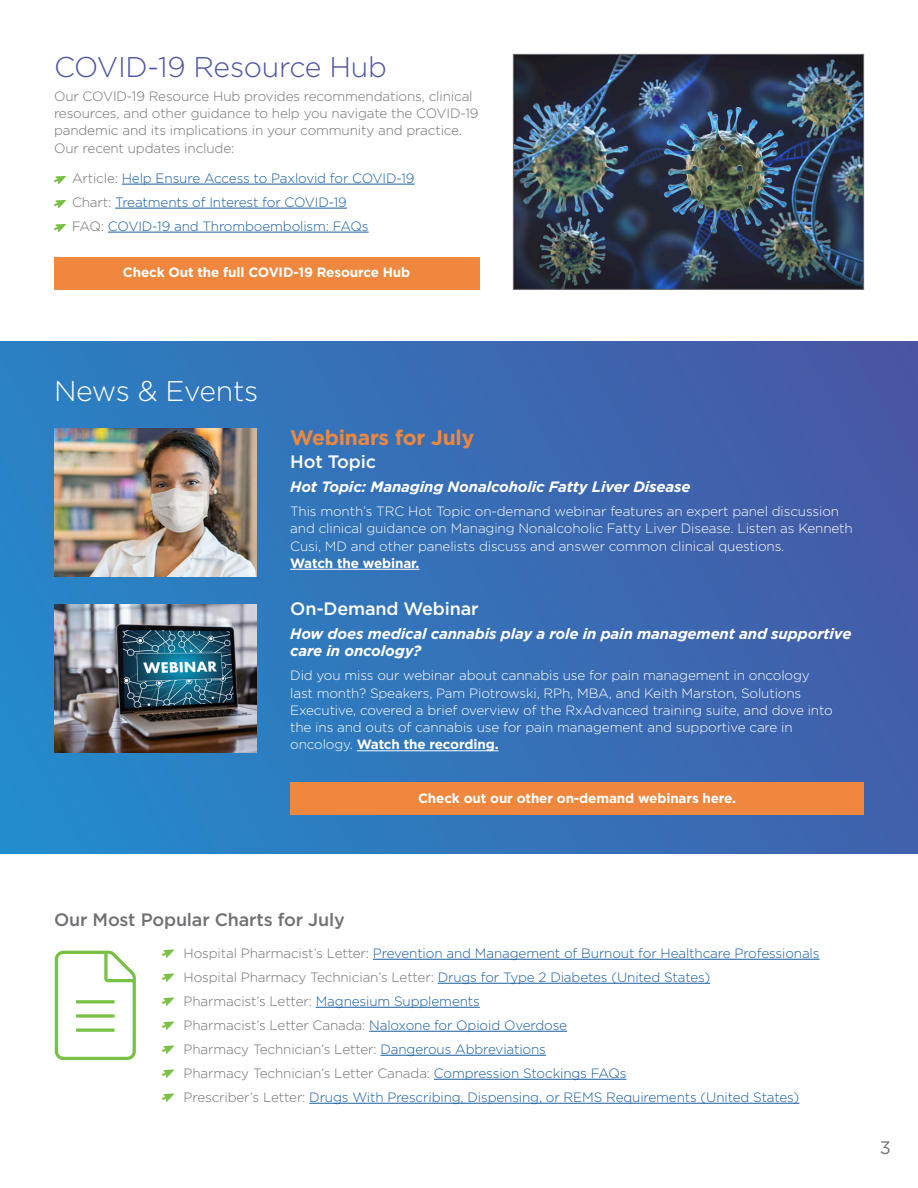
<style>
.page{position:relative;width:918px;height:1188px;background:#fff}
.page>*{position:absolute;margin:0;border:0;box-sizing:border-box;transform-origin:0 0}
.Content{font:300 28.5px "Gotham";letter-spacing:-.01em;color:#4b54a2}
.Content-2{font:300 28.5px "Gotham";letter-spacing:-.015em;color:#fff}
.Content-3{font:700 21px "Gotham";letter-spacing:-.01em;color:#ef883e}
.Content-4{font:500 18px "Gotham";letter-spacing:-.01em;color:#717074}
.Content-5{font:500 18px "Gotham";letter-spacing:-.01em;color:#fff}
.t1{font:18px "Gotham";color:#717074}
.Content-6{font:italic 700 15px/17.2px "Gotham";letter-spacing:-.01em;color:#fff}
.Content-7{font:300 13.5px/17.2px "Gotham";letter-spacing:-.01em;color:#fff}
.Content-8{font:300 13.5px/17.2px "Gotham";letter-spacing:-.01em;color:#717074}
.Content-9{font:300 13.5px "Gotham";letter-spacing:-.01em;color:#175d9e}
.Content-10{font:700 13.5px "Gotham";letter-spacing:-.01em;color:#fff}
.s1{color:#717074}
.s2{font-weight:700}
.s3{color:#175d9e}
</style>
<div class="page">
<hr style="left:122px;top:184px;width:293px;height:1px;background:#175d9e">
<hr style="left:115px;top:208px;width:232px;height:1px;background:#175d9e">
<hr style="left:108px;top:232px;width:261px;height:1px;background:#175d9e">
<svg style="left:54px;top:176px;width:12px;height:8px"></svg>
<svg style="left:54px;top:200px;width:12px;height:8px"></svg>
<svg style="left:54px;top:224px;width:12px;height:8px"></svg>
<img style="left:515px;top:56px;width:347px;height:232px">
<div style="left:513px;top:54px;width:351px;height:236px;border:1px solid #717074"></div>
<div style="left:54px;top:257px;width:425px;height:33px;background:#ef883e"></div>
<div style="left:0;top:341px;width:918px;height:513px;background:linear-gradient(to right,#2687c8,#465aa7)"></div>
<hr style="left:290px;top:569px;width:129px;height:1px;background:#fff">
<hr style="left:357px;top:750px;width:142px;height:1px;background:#fff">
<div style="left:290px;top:783px;width:574px;height:32px;background:#ef883e"></div>
<img style="left:54px;top:428px;width:202px;height:149px">
<img style="left:54px;top:604px;width:202px;height:149px">
<hr style="left:373px;top:959px;width:447px;height:1px;background:#175d9e">
<hr style="left:438px;top:983px;width:272px;height:1px;background:#175d9e">
<hr style="left:316px;top:1007px;width:164px;height:1px;background:#175d9e">
<hr style="left:369px;top:1031px;width:198px;height:1px;background:#175d9e">
<hr style="left:380px;top:1055px;width:166px;height:1px;background:#175d9e">
<hr style="left:434px;top:1079px;width:192px;height:1px;background:#175d9e">
<hr style="left:309px;top:1103px;width:490px;height:1px;background:#175d9e">
<svg style="left:162px;top:950px;width:12px;height:8px"></svg>
<svg style="left:162px;top:974px;width:12px;height:8px"></svg>
<svg style="left:162px;top:998px;width:12px;height:8px"></svg>
<svg style="left:162px;top:1022px;width:12px;height:8px"></svg>
<svg style="left:162px;top:1046px;width:12px;height:8px"></svg>
<svg style="left:162px;top:1070px;width:12px;height:8px"></svg>
<svg style="left:162px;top:1094px;width:12px;height:8px"></svg>
<svg style="left:54px;top:950px;width:82px;height:111px"></svg>
<p class="Content" style="left:54px;top:49px;width:334px">COVID-19 Resource Hub</p>
<p class="Content-8" style="left:54px;top:87px;width:426px">Our COVID-19 Resource Hub provides recommendations, clinical resources, and other guidance to help you navigate the COVID-19 pandemic and its implications in your community and practice.<br>Our recent updates include:</p>
<p class="Content-9" style="left:72px;top:169px;width:344px"><span class="s1">Article:</span> Help Ensure Access to Paxlovid for COVID-19</p>
<p class="Content-9" style="left:72px;top:193px;width:276px"><span class="s1">Chart:</span> Treatments of Interest for COVID-19</p>
<p class="Content-9" style="left:72px;top:217px;width:298px"><span class="s1">FAQ:</span> COVID-19 and Thromboembolism: FAQs</p>
<p class="Content-10" style="left:123px;top:264px;width:289px">Check Out the full COVID-19 Resource Hub</p>
<p class="Content-2" style="left:54px;top:373px;width:206px">News &amp; Events</p>
<p class="Content-3" style="left:290px;top:424px;width:186px">Webinars for July</p>
<p class="Content-5" style="left:290px;top:450px;width:87px">Hot Topic</p>
<p class="Content-6" style="left:290px;top:478px;width:402px">Hot Topic: Managing Nonalcoholic Fatty Liver Disease</p>
<p class="Content-7" style="left:290px;top:502px;width:564px">This month’s TRC Hot Topic on-demand webinar features an expert panel discussion and clinical guidance on Managing Nonalcoholic Fatty Liver Disease. Listen as Kenneth Cusi, MD and other panelists discuss and answer common clinical questions.<br><span class="s2">Watch the webinar.</span></p>
<p class="Content-5" style="left:290px;top:597px;width:190px">On-Demand Webinar</p>
<p class="Content-6" style="left:290px;top:625px;width:563px">How does medical cannabis play a role in pain management and supportive care in oncology?</p>
<p class="Content-7" style="left:290px;top:667px;width:544px">Did you miss our webinar about cannabis use for pain management in oncology last month? Speakers, Pam Piotrowski, RPh, MBA, and Keith Marston, Solutions Executive, covered a brief overview of the RxAdvanced training suite, and dove into the ins and outs of cannabis use for pain management and supportive care in oncology. <span class="s2">Watch the recording.</span></p>
<p class="Content-10" style="left:418px;top:789px;width:320px">Check out our other on-demand webinars here.</p>
<p class="Content-4" style="left:54px;top:908px;width:292px">Our Most Popular Charts for July</p>
<p class="Content-9" style="left:184px;top:945px;width:637px"><span class="s1">Hospital Pharmacist’s Letter:</span> Prevention and Management of Burnout for Healthcare Professionals</p>
<p class="Content-8" style="left:184px;top:968px;width:528px">Hospital Pharmacy Technician’s Letter: <span class="s3">Drugs for Type 2 Diabetes (United States)</span></p>
<p class="Content-9" style="left:184px;top:993px;width:298px"><span class="s1">Pharmacist’s Letter:</span> Magnesium Supplements</p>
<p class="Content-8" style="left:184px;top:1016px;width:385px">Pharmacist’s Letter Canada: <span class="s3">Naloxone for Opioid Overdose</span></p>
<p class="Content-8" style="left:184px;top:1040px;width:364px">Pharmacy Technician’s Letter: <span class="s3">Dangerous Abbreviations</span></p>
<p class="Content-8" style="left:184px;top:1064px;width:444px">Pharmacy Technician’s Letter Canada: <span class="s3">Compression Stockings FAQs</span></p>
<p class="Content-9" style="left:184px;top:1089px;width:617px"><span class="s1">Prescriber’s Letter:</span> Drugs With Prescribing, Dispensing, or REMS Requirements (United States)</p>
<h3 class="t1" style="left:880px;top:1136px;width:13px">3</h3>
</div>
